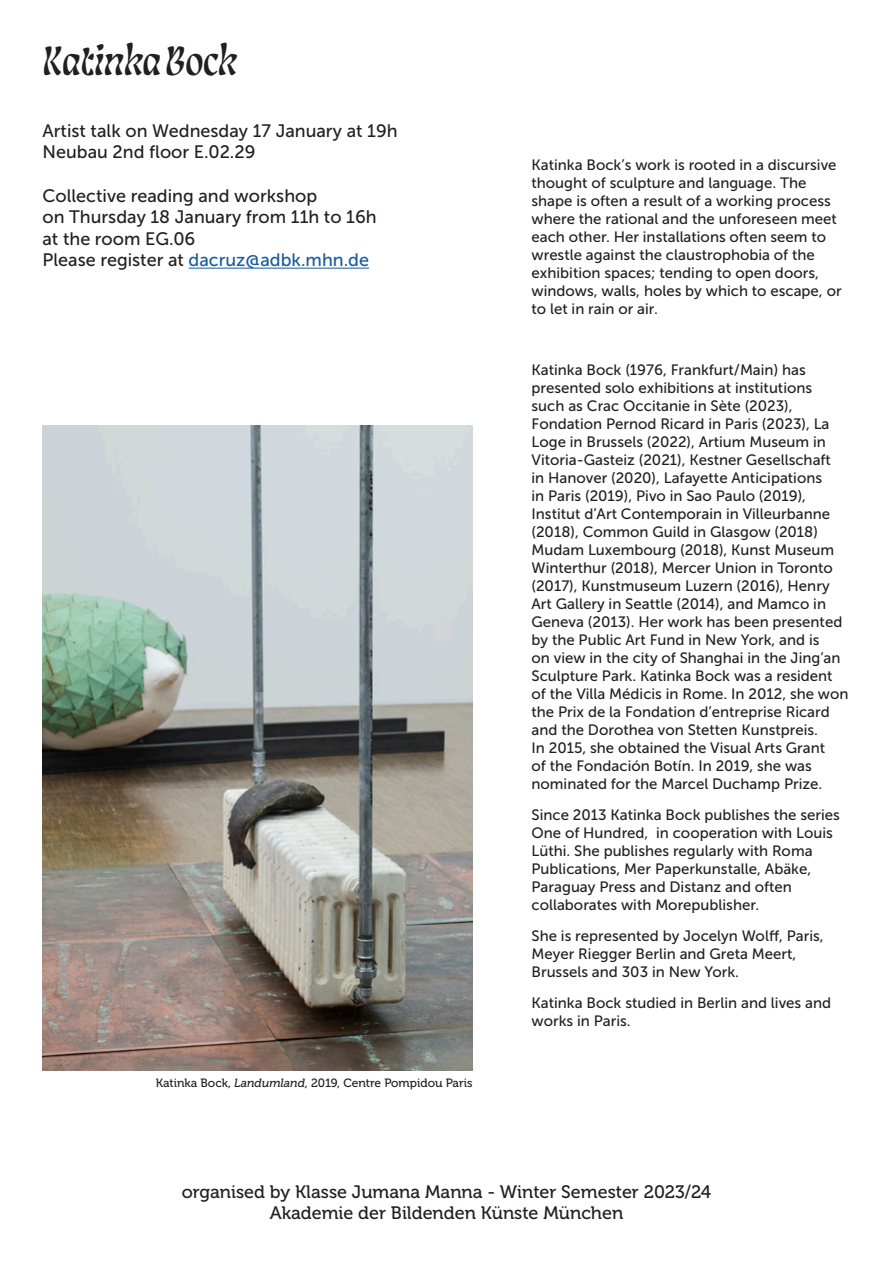
<style>
.page{position:relative;width:893px;height:1263px;background:#fff}
.page>*{position:absolute;margin:0;border:0;box-sizing:border-box;transform-origin:0 0}
.t1{font:42px "Lisbeth Display";color:#231f20}
.t2{font:18px "Museo Sans 500";color:#231f20}
.t3{font:18px "Museo 500";color:#231f20}
.t4{font:18px "Museo Sans 500";color:#175d9e}
.t5{font:15px/18px "Museo Sans 500";color:#231f20}
.t6{font:12px "Museo 500";color:#231f20}
.s1{color:#231f20}
.s2{font-style:italic}
</style>
<div class="page">
<hr style="left:189px;top:268px;width:180px;height:1px;background:#175d9e">
<img style="left:43px;top:425px;width:430px;height:645px">
<p class="t1" style="left:43px;top:26px;width:196px">Katinka Bock</p>
<p class="t2" style="left:43px;top:121px;width:357px">Artist talk on Wednesday 17 January at 19h</p>
<p class="t2" style="left:43px;top:142px;width:215px">Neubau 2nd floor E.02.29</p>
<p class="t2" style="left:43px;top:185px;width:276px">Collective reading and workshop</p>
<p class="t2" style="left:43px;top:207px;width:336px">on Thursday 18 January from 11h to 16h</p>
<p class="t2" style="left:43px;top:229px;width:154px">at the room EG.06</p>
<p class="t4" style="left:43px;top:250px;width:328px"><span class="s1">Please register at</span> dacruz@adbk.mhn.de</p>
<p class="t6" style="left:156px;top:1076px;width:318px">Katinka Bock, <span class="s2">Landumland</span>, 2019, Centre Pompidou Paris</p>
<p class="t5" style="left:531px;top:156px;width:312px">Katinka Bock’s work is rooted in a discursive thought of sculpture and language. The shape is often a result of a working process where the rational and the unforeseen meet each other. Her installations often seem to wrestle against the claustrophobia of the exhibition spaces; tending to open doors, windows, walls, holes by which to escape, or to let in rain or air.</p>
<p class="t5" style="left:531px;top:361px;width:319px">Katinka Bock (1976, Frankfurt/Main) has presented solo exhibitions at institutions such as Crac Occitanie in Sète (2023), Fondation Pernod Ricard in Paris (2023), La Loge in Brussels (2022), Artium Museum in Vitoria-Gasteiz (2021), Kestner Gesellschaft<br>in Hanover (2020), Lafayette Anticipations<br>in Paris (2019), Pivo in Sao Paulo (2019), Institut d’Art Contemporain in Villeurbanne (2018), Common Guild in Glasgow (2018)<br>Mudam Luxembourg (2018), Kunst Museum Winterthur (2018), Mercer Union in Toronto (2017), Kunstmuseum Luzern (2016), Henry Art Gallery in Seattle (2014), and Mamco in Geneva (2013). Her work has been presented by the Public Art Fund in New York, and is<br>on view in the city of Shanghai in the Jing’an Sculpture Park. Katinka Bock was a resident of the Villa Médicis in Rome. In 2012, she won the Prix de la Fondation d’entreprise Ricard and the Dorothea von Stetten Kunstpreis.<br>In 2015, she obtained the Visual Arts Grant<br>of the Fondación Botín. In 2019, she was nominated for the Marcel Duchamp Prize.</p>
<p class="t5" style="left:531px;top:806px;width:310px">Since 2013 Katinka Bock publishes the series One of Hundred, in cooperation with Louis Lüthi. She publishes regularly with Roma Publications, Mer Paperkunstalle, Abäke, Paraguay Press and Distanz and often collaborates with Morepublisher.</p>
<p class="t5" style="left:531px;top:927px;width:294px">She is represented by Jocelyn Wolff, Paris,<br>Meyer Riegger Berlin and Greta Meert,<br>Brussels and 303 in New York.</p>
<p class="t5" style="left:531px;top:993px;width:301px">Katinka Bock studied in Berlin and lives and works in Paris.</p>
<p class="t3" style="left:182px;top:1182px;width:531px">organised by Klasse Jumana Manna - Winter Semester 2023/24</p>
<p class="t3" style="left:270px;top:1203px;width:355px">Akademie der Bildenden Künste München</p>
</div>
